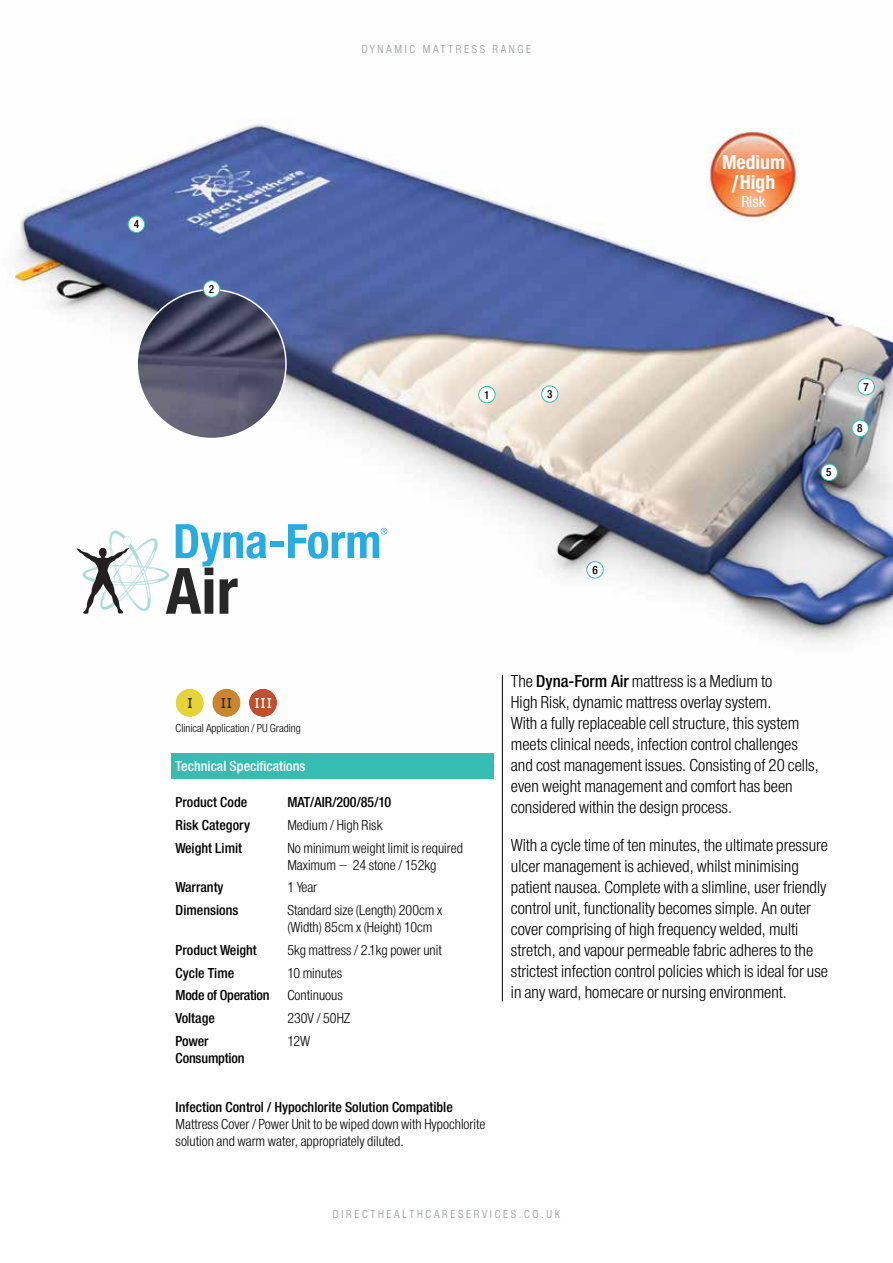
<style>
.page{position:relative;width:893px;height:1263px;background:#fff}
.page>*{position:absolute;margin:0;border:0;box-sizing:border-box;transform-origin:0 0}
.t1{font:21px/19.5px "Helvetica Neue H77";color:#fff;text-align:center}
.t2{font:18px/21px "Helvetica Neue H47";color:#000}
.t3{font:16.5px "Helvetica Neue H57";color:#fff}
.t4{font:15px/22.8px "Helvetica Neue H47";color:#000}
.t5{font:15px/22.8px "Helvetica Neue H67";color:#000}
.t6{font:15px "Helvetica Neue H67";color:#fff}
.t7{font:14.7px "Rockwell";color:#282727}
.t8{font:14.7px "Rockwell";color:#fff}
.t9{font:12px "Helvetica Neue H47";letter-spacing:.22em;color:#939598}
.t10{font:12px "Helvetica Neue H47";color:#000}
.t11{font:12px "Helvetica Neue H67";color:#000}
.s1{font-family:"Helvetica Neue H67"}
</style>
<div class="page">
<img style="left:14px;top:121px;width:879px;height:632px">
<svg style="left:174px;top:687px;width:105px;height:32px"></svg>
<hr style="left:502px;top:675px;width:1px;height:326px;background:#000">
<div style="left:542px;top:386px;width:16px;height:16px;background:#fff;border-radius:50%"></div>
<div style="left:541px;top:386px;width:17px;height:17px;border:1px solid #36bdb2;border-radius:50%"></div>
<div style="left:479px;top:386px;width:16px;height:17px;background:#fff;border-radius:50%"></div>
<div style="left:478px;top:386px;width:17px;height:17px;border:1px solid #36bdb2;border-radius:50%"></div>
<div style="left:128px;top:216px;width:17px;height:17px;background:#fff;border-radius:50%"></div>
<div style="left:128px;top:216px;width:17px;height:17px;border:1px solid #36bdb2;border-radius:50%"></div>
<div style="left:587px;top:562px;width:16px;height:16px;background:#fff;border-radius:50%"></div>
<div style="left:586px;top:561px;width:17px;height:17px;border:1px solid #36bdb2;border-radius:50%"></div>
<div style="left:821px;top:464px;width:16px;height:16px;background:#fff;border-radius:50%"></div>
<div style="left:821px;top:464px;width:17px;height:17px;border:1px solid #36bdb2;border-radius:50%"></div>
<div style="left:858px;top:378px;width:16px;height:17px;background:#fff;border-radius:50%"></div>
<div style="left:858px;top:378px;width:17px;height:17px;border:1px solid #36bdb2;border-radius:50%"></div>
<div style="left:852px;top:420px;width:16px;height:16px;background:#fff;border-radius:50%"></div>
<div style="left:852px;top:420px;width:17px;height:17px;border:1px solid #36bdb2;border-radius:50%"></div>
<div style="left:171px;top:753px;width:323px;height:26px;background:#36bdb2"></div>
<div style="left:270px;top:542px;width:13px;height:5px;background:#28abe2"></div>
<svg style="left:288px;top:524px;width:99px;height:35px"></svg>
<svg style="left:77px;top:524px;width:189px;height:90px"></svg>
<img style="left:137px;top:290px;width:149px;height:148px;border-radius:74px">
<div style="left:203px;top:281px;width:17px;height:16px;background:#fff;border-radius:50%"></div>
<div style="left:203px;top:280px;width:17px;height:17px;border:1px solid #36bdb2;border-radius:50%"></div>
<img style="left:707px;top:128px;width:91px;height:92px">
<p class="t9" style="left:362px;top:41px;width:171px">DYNAMIC MATTRESS RANGE</p>
<p class="t11" style="left:134px;top:216px;width:7px">4</p>
<p class="t11" style="left:209px;top:281px;width:7px">2</p>
<p class="t11" style="left:484px;top:387px;width:7px">1</p>
<p class="t11" style="left:547px;top:386px;width:7px">3</p>
<p class="t11" style="left:592px;top:562px;width:7px">6</p>
<p class="t1" style="left:722px;top:154px;width:64px">Medium /High</p>
<p class="t3" style="left:741px;top:190px;width:26px">Risk</p>
<p class="t11" style="left:826px;top:464px;width:7px">5</p>
<p class="t11" style="left:863px;top:379px;width:7px">7</p>
<p class="t11" style="left:857px;top:420px;width:7px">8</p>
<p class="t7" style="left:188px;top:694px;width:6px">I</p>
<p class="t7" style="left:221px;top:694px;width:12px">II</p>
<p class="t8" style="left:255px;top:694px;width:18px">III</p>
<p class="t10" style="left:176px;top:720px;width:127px">Clinical Application / PU Grading</p>
<p class="t6" style="left:176px;top:756px;width:131px">Technical Specifications</p>
<p class="t5" style="left:176px;top:792px;width:76px">Product Code<br>Risk Category<br>Weight Limit</p>
<p class="t5" style="left:176px;top:877px;width:64px">Warranty<br>Dimensions</p>
<p class="t5" style="left:176px;top:939px;width:95px">Product Weight<br>Cycle Time<br>Mode of Operation<br>Voltage<br>Power</p>
<p class="t5" style="left:176px;top:1047px;width:71px">Consumption</p>
<p class="t5" style="left:176px;top:1097px;width:279px">Infection Control / Hypochlorite Solution Compatible</p>
<p class="t4" style="left:176px;top:1117px;width:311px;line-height:16.5px">Mattress Cover / Power Unit to be wiped down with Hypochlorite solution and warm water, appropriately diluted.</p>
<p class="t5" style="left:287px;top:792px;width:105px">MAT/AIR/200/85/10</p>
<p class="t4" style="left:287px;top:815px;width:177px">Medium / High Risk<br>No minimum weight limit is required</p>
<p class="t4" style="left:287px;top:854px;width:156px">Maximum – 24 stone / 152kg<br>1 Year<br>Standard size (Length) 200cm x</p>
<p class="t4" style="left:287px;top:917px;width:156px">(Width) 85cm x (Height) 10cm<br>5kg mattress / 2.1kg power unit<br>10 minutes<br>Continuous<br>230V / 50HZ<br>12W</p>
<p class="t2" style="left:511px;top:672px;width:309px">The <span class="s1">Dyna-Form Air</span> mattress is a Medium to<br>High Risk, dynamic mattress overlay system.<br>With a fully replaceable cell structure, this system meets clinical needs, infection control challenges and cost management issues. Consisting of 20 cells, even weight management and comfort has been considered within the design process.</p>
<p class="t2" style="left:511px;top:836px;width:319px">With a cycle time of ten minutes, the ultimate pressure ulcer management is achieved, whilst minimising patient nausea. Complete with a slimline, user friendly control unit, functionality becomes simple. An outer cover comprising of high frequency welded, multi stretch, and vapour permeable fabric adheres to the strictest infection control policies which is ideal for use in any ward, homecare or nursing environment.</p>
<p class="t9" style="left:333px;top:1206px;width:229px">DIRECTHEALTHCARESERVICES.co.uk</p>
</div>
